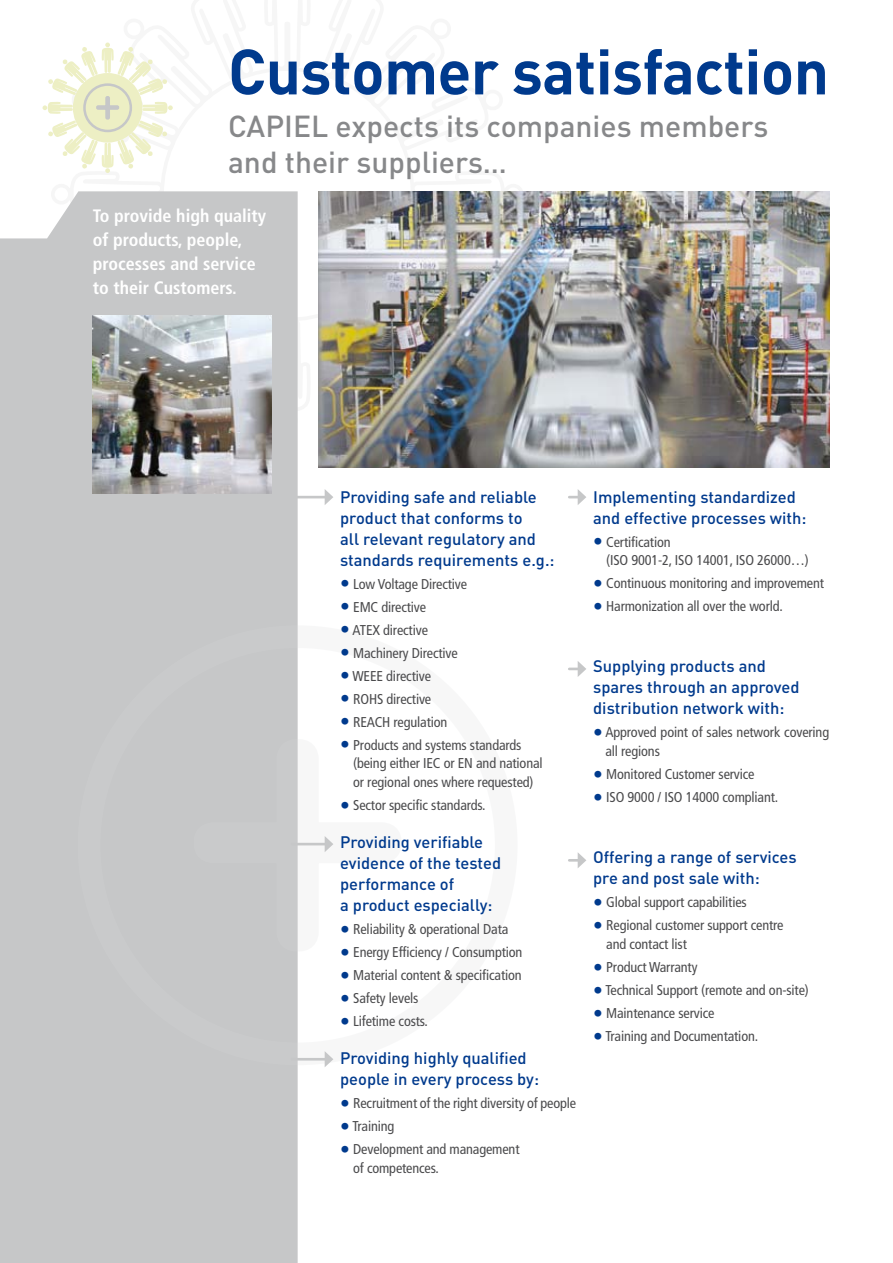
<style>
.page{position:relative;width:893px;height:1263px;background:#fff}
.page>*{position:absolute;margin:0;border:0;box-sizing:border-box;transform-origin:0 0}
.t1{font:700 63px "DIN";letter-spacing:-.01em;color:#003a8d}
.t2{font:500 30px/36px "DIN";color:#87888a}
.t3{font:700 condensed 18px/24px "Frutiger";color:#fff}
.t4{font:500 16.5px/21px "DIN";color:#003a8d}
.t5{font:condensed 14.25px/18.8px "Frutiger";letter-spacing:-.01em;color:#4b4b4d}
.s1{font-size:19.5px;color:#003a8d}
</style>
<div class="page">
<div style="left:503px;top:184px;width:21px;height:21px;border:4px solid #f6f6f6;border-radius:50%"></div>
<div style="left:0;top:191px;width:298px;height:1072px;background:#c6c7c8"></div>
<div style="left:78px;top:625px;width:440px;height:440px;border:23px solid #d9dadb;border-radius:50%"></div>
<svg style="left:192px;top:738px;width:142px;height:215px"></svg>
<svg style="left:43px;top:42px;width:212px;height:177px"></svg>
<img style="left:319px;top:191px;width:510px;height:277px">
<hr style="left:292px;top:496px;width:35px;height:2px;background:#c6c7c8">
<svg style="left:325px;top:489px;width:8px;height:16px"></svg>
<hr style="left:292px;top:843px;width:35px;height:2px;background:#c6c7c8">
<svg style="left:325px;top:836px;width:8px;height:16px"></svg>
<hr style="left:292px;top:1058px;width:35px;height:2px;background:#c6c7c8">
<svg style="left:325px;top:1051px;width:8px;height:16px"></svg>
<img style="left:93px;top:315px;width:178px;height:179px">
<svg style="left:569px;top:489px;width:17px;height:16px"></svg>
<svg style="left:569px;top:661px;width:17px;height:16px"></svg>
<svg style="left:569px;top:852px;width:17px;height:16px"></svg>
<h1 class="t1" style="left:228px;top:30px;width:602px">Customer satisfaction</h1>
<h2 class="t2" style="left:228px;top:107px;width:542px">CAPIEL expects its companies members and their suppliers…</h2>
<p class="t3" style="left:93px;top:204px;width:175px">To provide high quality of products, people, processes and service to their Customers.</p>
<p class="t4" style="left:340px;top:486px;width:216px">Providing safe and reliable product that conforms to<br>all relevant regulatory and standards requirements e.g.:</p>
<p class="t5" style="left:340px;top:574px;width:129px"><span class="s1">•</span> Low Voltage Directive</p>
<p class="t5" style="left:340px;top:597px;width:87px"><span class="s1">•</span> EMC directive</p>
<p class="t5" style="left:340px;top:620px;width:89px"><span class="s1">•</span> ATEX directive</p>
<p class="t5" style="left:340px;top:643px;width:119px"><span class="s1">•</span> Machinery Directive</p>
<p class="t5" style="left:340px;top:666px;width:92px"><span class="s1">•</span> WEEE directive</p>
<p class="t5" style="left:340px;top:689px;width:93px"><span class="s1">•</span> ROHS directive</p>
<p class="t5" style="left:340px;top:712px;width:109px"><span class="s1">•</span> REACH regulation</p>
<p class="t5" style="left:353px;top:735px;width:191px;text-indent:-13px"><span class="s1">•</span> Products and systems standards (being either IEC or EN and national or regional ones where requested)</p>
<p class="t5" style="left:340px;top:796px;width:147px"><span class="s1">•</span> Sector specific standards.</p>
<p class="t4" style="left:340px;top:831px;width:162px">Providing verifiable evidence of the tested performance of<br>a product especially:</p>
<p class="t5" style="left:340px;top:920px;width:170px"><span class="s1">•</span> Reliability &amp; operational Data</p>
<p class="t5" style="left:340px;top:943px;width:184px"><span class="s1">•</span> Energy Efficiency / Consumption</p>
<p class="t5" style="left:340px;top:966px;width:183px"><span class="s1">•</span> Material content &amp; specification</p>
<p class="t5" style="left:340px;top:989px;width:80px"><span class="s1">•</span> Safety levels</p>
<p class="t5" style="left:340px;top:1012px;width:89px"><span class="s1">•</span> Lifetime costs.</p>
<p class="t4" style="left:340px;top:1047px;width:200px">Providing highly qualified people in every process by:</p>
<p class="t5" style="left:340px;top:1094px;width:237px"><span class="s1">•</span> Recruitment of the right diversity of people</p>
<p class="t5" style="left:340px;top:1117px;width:56px"><span class="s1">•</span> Training</p>
<p class="t5" style="left:353px;top:1140px;width:168px;text-indent:-13px"><span class="s1">•</span> Development and management of competences.</p>
<p class="t4" style="left:593px;top:486px;width:215px">Implementing standardized and effective processes with:</p>
<p class="t5" style="left:606px;top:532px;width:204px;text-indent:-13px"><span class="s1">•</span> Certification<br>(ISO 9001-2, ISO 14001, ISO 26000…)</p>
<p class="t5" style="left:593px;top:574px;width:232px"><span class="s1">•</span> Continuous monitoring and improvement</p>
<p class="t5" style="left:593px;top:597px;width:191px"><span class="s1">•</span> Harmonization all over the world.</p>
<p class="t4" style="left:593px;top:655px;width:208px">Supplying products and spares through an approved distribution network with:</p>
<p class="t5" style="left:605px;top:723px;width:225px;text-indent:-12px"><span class="s1">•</span> Approved point of sales network covering all regions</p>
<p class="t5" style="left:593px;top:765px;width:163px"><span class="s1">•</span> Monitored Customer service</p>
<p class="t5" style="left:593px;top:788px;width:187px"><span class="s1">•</span> ISO 9000 / ISO 14000 compliant.</p>
<p class="t4" style="left:593px;top:846px;width:205px">Offering a range of services pre and post sale with:</p>
<p class="t5" style="left:593px;top:893px;width:155px"><span class="s1">•</span> Global support capabilities</p>
<p class="t5" style="left:606px;top:916px;width:179px;text-indent:-13px"><span class="s1">•</span> Regional customer support centre and contact list</p>
<p class="t5" style="left:593px;top:958px;width:106px"><span class="s1">•</span> Product Warranty</p>
<p class="t5" style="left:593px;top:981px;width:217px"><span class="s1">•</span> Technical Support (remote and on-site)</p>
<p class="t5" style="left:593px;top:1004px;width:123px"><span class="s1">•</span> Maintenance service</p>
<p class="t5" style="left:593px;top:1027px;width:167px"><span class="s1">•</span> Training and Documentation.</p>
</div>
